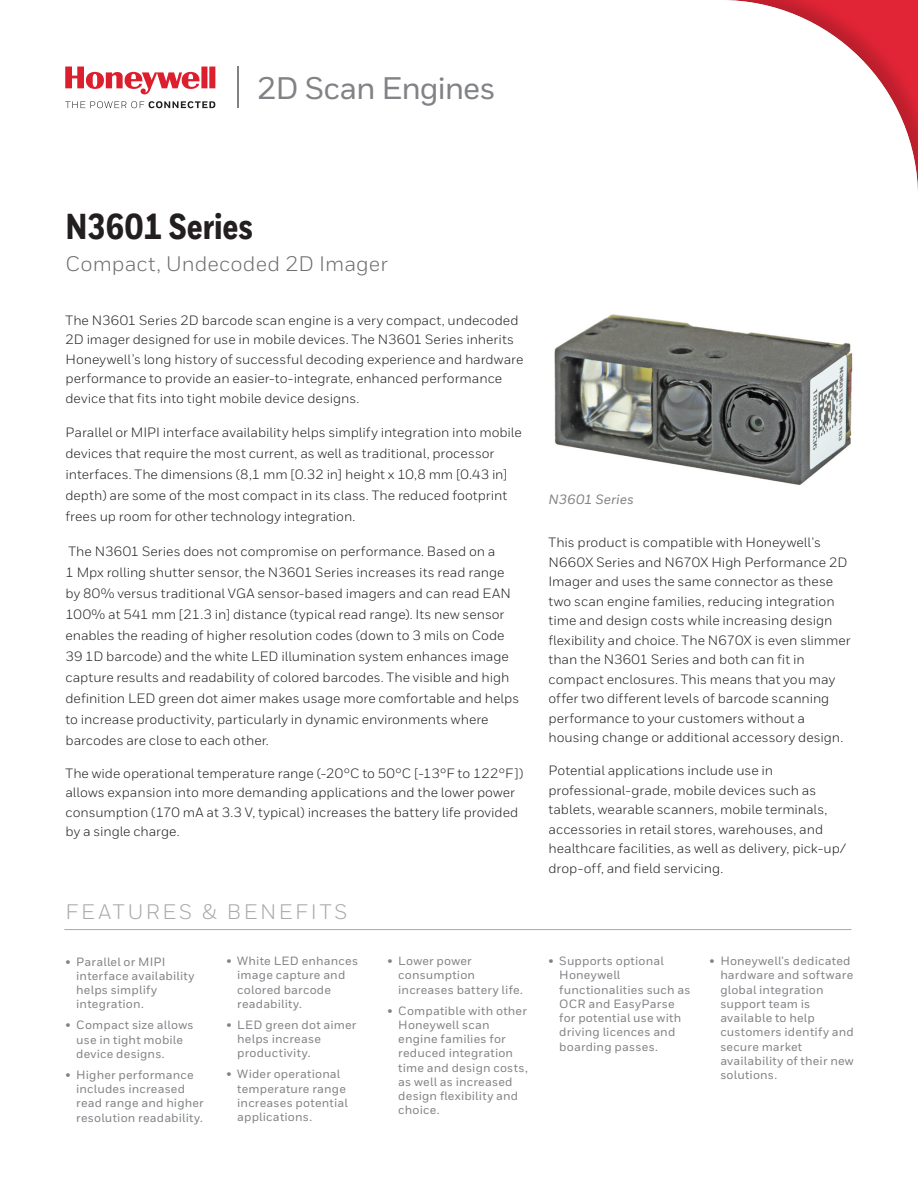
<style>
.page{position:relative;width:918px;height:1188px;background:#fff}
.page>*{position:absolute;margin:0;border:0;box-sizing:border-box;transform-origin:0 0}
.Datasheet__Title_1{font:800 36px "Honeywell Cond";letter-spacing:-.005em;color:#231f20}
.t1{font:500 31.2px "Honeywell Sans";letter-spacing:-.035em;color:#808285}
.Datasheet__Title_2_1{font:21px "Honeywell Sans";color:#6c6d70}
.t2{font:21px "Honeywell Sans";letter-spacing:.13em;color:#a8a9ad}
.Body__9_14_pt{font:13.5px/19.5px "Honeywell Sans";color:#231f20}
.Product_Caption{font:italic 500 13.5px "Honeywell Sans";color:#808285}
.t3{font:500 12px/14.2px "Honeywell Sans";letter-spacing:.015em;color:#808285}
</style>
<div class="page">
<hr style="left:64px;top:929px;width:787px;height:1px;background:#a8a9ad">
<svg style="left:65px;top:67px;width:150px;height:28px"></svg>
<svg style="left:65px;top:101px;width:150px;height:7px"></svg>
<hr style="left:237px;top:67px;width:2px;height:41px;background:#808285">
<div style="left:333px;top:0;width:585px;height:585px;background:#231f20;opacity:.2"></div>
<h2 class="t1" style="left:257px;top:69px;width:240px">2D Scan Engines</h2>
<p class="Datasheet__Title_1" style="left:65px;top:205px;width:189px">N3601 Series</p>
<p class="Datasheet__Title_2_1" style="left:65px;top:252px;width:324px">Compact, Undecoded 2D Imager</p>
<p class="Body__9_14_pt" style="left:65px;top:310px;width:459px">The N3601 Series 2D barcode scan engine is a very compact, undecoded 2D imager designed for use in mobile devices. The N3601 Series inherits Honeywell’s long history of successful decoding experience and hardware performance to provide an easier-to-integrate, enhanced performance device that fits into tight mobile device designs.</p>
<p class="Body__9_14_pt" style="left:65px;top:422px;width:458px;line-height:21px">Parallel or MIPI interface availability helps simplify integration into mobile devices that require the most current, as well as traditional, processor interfaces. The dimensions (8,1 mm [0.32 in] height x 10,8 mm [0.43 in] depth) are some of the most compact in its class. The reduced footprint frees up room for other technology integration.</p>
<p class="Body__9_14_pt" style="left:65px;top:541px;width:455px;line-height:21px">The N3601 Series does not compromise on performance. Based on a<br>1 Mpx rolling shutter sensor, the N3601 Series increases its read range by 80% versus traditional VGA sensor-based imagers and can read EAN 100% at 541 mm [21.3 in] distance (typical read range). Its new sensor enables the reading of higher resolution codes (down to 3 mils on Code 39 1D barcode) and the white LED illumination system enhances image capture results and readability of colored barcodes. The visible and high definition LED green dot aimer makes usage more comfortable and helps to increase productivity, particularly in dynamic environments where barcodes are close to each other.</p>
<p class="Body__9_14_pt" style="left:65px;top:763px;width:459px">The wide operational temperature range (-20°C to 50°C [-13°F to 122°F]) allows expansion into more demanding applications and the lower power consumption (170 mA at 3.3 V, typical) increases the battery life provided by a single charge.</p>
<h3 class="t2" style="left:65px;top:899px;width:284px">FEATURES &amp; BENEFITS</h3>
<p class="t3" style="left:76px;top:955px;width:120px;text-indent:-11px">• Parallel or MIPI interface availability helps simplify integration.</p>
<p class="t3" style="left:76px;top:1018px;width:119px;text-indent:-11px">• Compact size allows use in tight mobile device designs.</p>
<p class="t3" style="left:76px;top:1068px;width:129px;text-indent:-11px">• Higher performance includes increased read range and higher resolution readability.</p>
<p class="t3" style="left:237px;top:954px;width:122px;text-indent:-11px">• White LED enhances image capture and colored barcode readability.</p>
<p class="t3" style="left:237px;top:1018px;width:121px;text-indent:-11px">• LED green dot aimer helps increase productivity.</p>
<p class="t3" style="left:237px;top:1067px;width:112px;text-indent:-11px">• Wider operational temperature range increases potential applications.</p>
<p class="t3" style="left:398px;top:954px;width:126px;text-indent:-11px">• Lower power consumption increases battery life.</p>
<p class="t3" style="left:398px;top:1004px;width:131px;text-indent:-11px">• Compatible with other<br>Honeywell scan engine families for reduced integration time and design costs, as well as increased design flexibility and choice.</p>
<p class="Product_Caption" style="left:549px;top:491px;width:87px">N3601 Series</p>
<p class="Body__9_14_pt" style="left:549px;top:533px;width:304px">This product is compatible with Honeywell's N660X Series and N670X High Performance 2D Imager and uses the same connector as these two scan engine families, reducing integration time and design costs while increasing design flexibility and choice. The N670X is even slimmer than the N3601 Series and both can fit in compact enclosures. This means that you may offer two different levels of barcode scanning performance to your customers without a housing change or additional accessory design.</p>
<p class="Body__9_14_pt" style="left:549px;top:761px;width:299px">Potential applications include use in professional-grade, mobile devices such as tablets, wearable scanners, mobile terminals, accessories in retail stores, warehouses, and healthcare facilities, as well as delivery, pick-up/ drop-off, and field servicing.</p>
<p class="t3" style="left:559px;top:954px;width:133px;text-indent:-11px">• Supports optional<br>Honeywell functionalities such as<br>OCR and EasyParse for potential use with driving licences and boarding passes.</p>
<p class="t3" style="left:720px;top:954px;width:135px;text-indent:-11px">• Honeywell's dedicated hardware and software global integration support team is available to help customers identify and secure market availability of their new solutions.</p>
</div>
